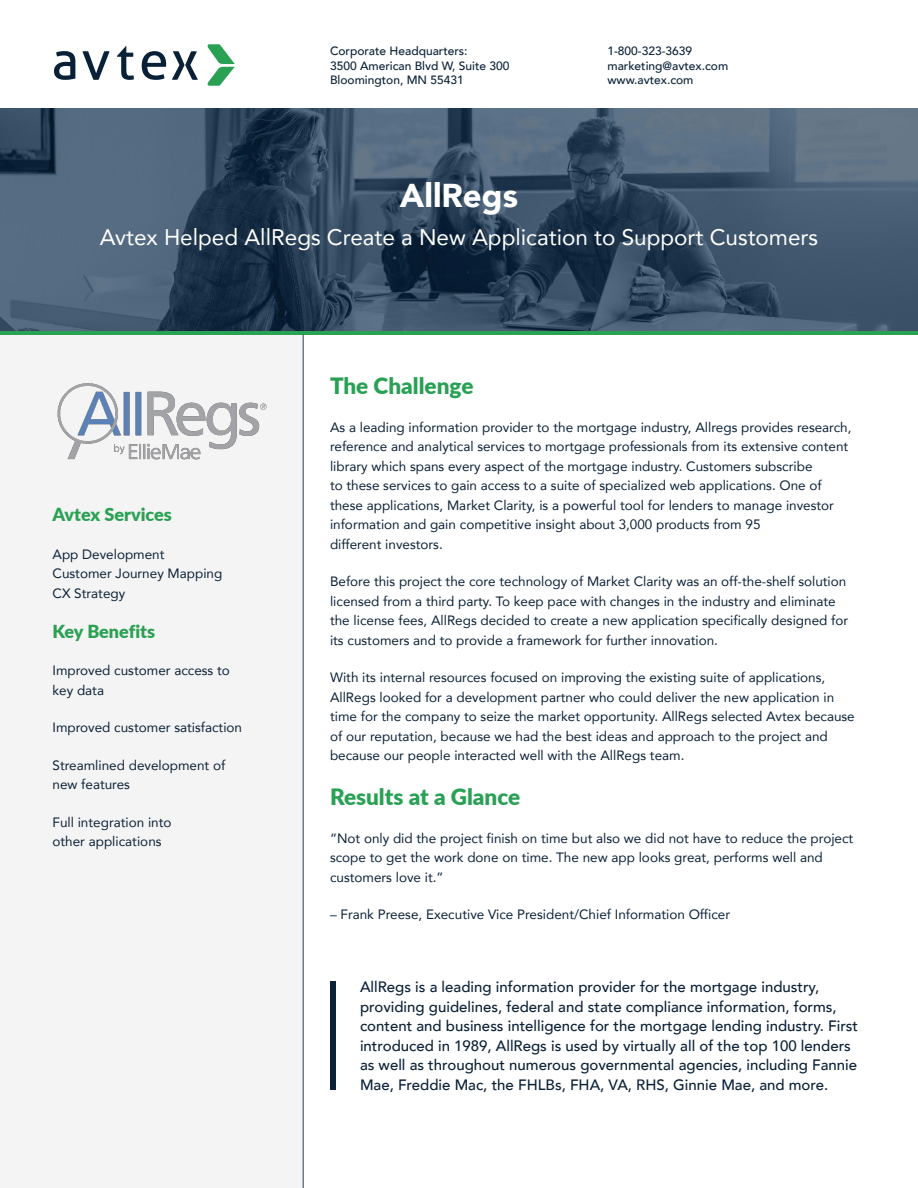
<style>
.page{position:relative;width:918px;height:1188px;background:#fff}
.page>*{position:absolute;margin:0;border:0;box-sizing:border-box;transform-origin:0 0}
.t1{font:900 33px "Avenir";color:#fff}
.t2{font:22.5px "Avenir";color:#fff}
.t3{font:900 22.5px "Lato";color:#29a154}
.t4{font:900 18px "Lato";color:#2aa153}
.t5{font:500 15px/19.5px "Avenir";color:#0b2137}
.t6{font:13.5px/19.5px "Avenir";color:#0b2137}
.t7{font:500 12px/14.4px "Avenir";color:#092137}
</style>
<div class="page">
<img style="left:0;top:108px;width:918px;height:224px">
<div style="left:0;top:335px;width:303px;height:853px;background:#f4f4f4"></div>
<hr style="left:0;top:332px;width:918px;height:3px;background:#2aa153">
<svg style="left:82px;top:51px;width:28px;height:29px"></svg>
<svg style="left:117px;top:46px;width:17px;height:34px"></svg>
<svg style="left:207px;top:44px;width:27px;height:42px"></svg>
<svg style="left:172px;top:51px;width:26px;height:29px"></svg>
<svg style="left:142px;top:51px;width:24px;height:29px"></svg>
<svg style="left:54px;top:51px;width:21px;height:29px"></svg>
<hr style="left:303px;top:334px;width:1px;height:854px;background:#092137">
<img style="left:57px;top:383px;width:210px;height:77px">
<div style="left:330px;top:981px;width:6px;height:109px;background:#0b2137"></div>
<p class="t7" style="left:330px;top:43px;width:181px">Corporate Headquarters:<br>3500 American Blvd W, Suite 300<br>Bloomington, MN 55431</p>
<p class="t7" style="left:608px;top:43px;width:122px">1-800-323-3639 marketing@avtex.com www.avtex.com</p>
<h1 class="t1" style="left:400px;top:167px;width:120px">AllRegs</h1>
<h2 class="t2" style="left:100px;top:219px;width:720px">Avtex Helped AllRegs Create a New Application to Support Customers</h2>
<h3 class="t4" style="left:52px;top:501px;width:121px">Avtex Services</h3>
<p class="t6" style="left:52px;top:544px;width:171px">App Development<br>Customer Journey Mapping<br>CX Strategy</p>
<h3 class="t4" style="left:52px;top:617px;width:104px">Key Benefits</h3>
<p class="t6" style="left:52px;top:660px;width:179px">Improved customer access to key data</p>
<p class="t6" style="left:52px;top:717px;width:191px">Improved customer satisfaction</p>
<p class="t6" style="left:52px;top:755px;width:174px">Streamlined development of new features</p>
<p class="t6" style="left:52px;top:812px;width:121px">Full integration into other applications</p>
<h2 class="t3" style="left:330px;top:369px;width:145px">The Challenge</h2>
<p class="t6" style="left:330px;top:417px;width:523px">As a leading information provider to the mortgage industry, Allregs provides research, reference and analytical services to mortgage professionals from its extensive content library which spans every aspect of the mortgage industry. Customers subscribe<br>to these services to gain access to a suite of specialized web applications. One of these applications, Market Clarity, is a powerful tool for lenders to manage investor information and gain competitive insight about 3,000 products from 95<br>different investors.</p>
<p class="t6" style="left:330px;top:571px;width:520px">Before this project the core technology of Market Clarity was an off-the-shelf solution licensed from a third party. To keep pace with changes in the industry and eliminate the license fees, AllRegs decided to create a new application specifically designed for its customers and to provide a framework for further innovation.</p>
<p class="t6" style="left:330px;top:667px;width:526px">With its internal resources focused on improving the existing suite of applications, AllRegs looked for a development partner who could deliver the new application in time for the company to seize the market opportunity. AllRegs selected Avtex because of our reputation, because we had the best ideas and approach to the project and because our people interacted well with the AllRegs team.</p>
<h2 class="t3" style="left:330px;top:780px;width:192px">Results at a Glance</h2>
<p class="t6" style="left:330px;top:828px;width:525px">“Not only did the project finish on time but also we did not have to reduce the project scope to get the work done on time. The new app looks great, performs well and customers love it.”</p>
<p class="t6" style="left:330px;top:904px;width:402px">– Frank Preese, Executive Vice President/Chief Information Officer</p>
<p class="t5" style="left:360px;top:977px;width:500px">AllRegs is a leading information provider for the mortgage industry, providing guidelines, federal and state compliance information, forms, content and business intelligence for the mortgage lending industry. First introduced in 1989, AllRegs is used by virtually all of the top 100 lenders as well as throughout numerous governmental agencies, including Fannie Mae, Freddie Mac, the FHLBs, FHA, VA, RHS, Ginnie Mae, and more.</p>
</div>
